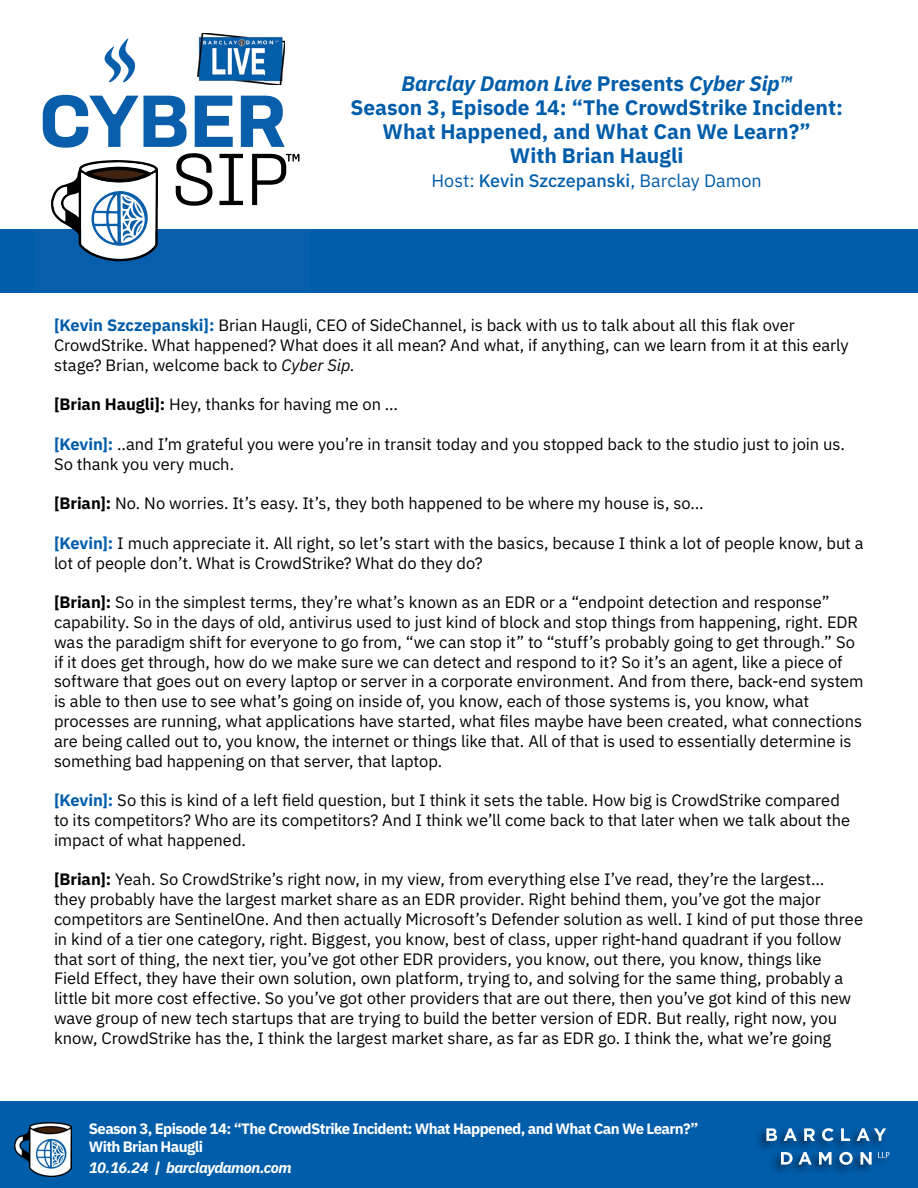
<style>
.page{position:relative;width:918px;height:1188px;background:#fff}
.page>*{position:absolute;margin:0;border:0;box-sizing:border-box;transform-origin:0 0}
.t1{font:700 21px/24px "IBM Plex Sans";color:#005daa;text-align:center}
.t2{font:18px "IBM Plex Sans";color:#005daa}
.t3{font:16.5px/19.8px "IBM Plex Sans";letter-spacing:-.005em;color:#000}
.t4{font:700 15px/18px "IBM Plex Sans";letter-spacing:-.04em;color:#fff}
.t5{font:italic 700 15px "IBM Plex Sans";letter-spacing:-.03em;color:#fff}
.s1{font-style:italic}
.s2{font-weight:500}
.s3{font-weight:700;color:#005daa}
.s4{font-weight:700}
</style>
<div class="page">
<div style="left:0;top:230px;width:918px;height:63px;background:#005daa"></div>
<div style="left:35px;top:230px;width:274px;height:59px;background:#085eaa"></div>
<svg style="left:104px;top:38px;width:32px;height:45px"></svg>
<img style="left:197px;top:34px;width:88px;height:51px">
<svg style="left:43px;top:95px;width:256px;height:167px"></svg>
<div style="left:0;top:1102px;width:918px;height:86px;background:#005daa"></div>
<img style="left:15px;top:1123px;width:56px;height:53px">
<div style="left:754px;top:1125px;width:138px;height:52px;background:#000;opacity:.55"></div>
<svg style="left:878px;top:1152px;width:11px;height:6px"></svg>
<svg style="left:766px;top:1128px;width:11px;height:13px"></svg>
<svg style="left:784px;top:1128px;width:13px;height:13px"></svg>
<svg style="left:804px;top:1128px;width:11px;height:13px"></svg>
<svg style="left:822px;top:1128px;width:12px;height:13px"></svg>
<svg style="left:841px;top:1128px;width:9px;height:13px"></svg>
<svg style="left:857px;top:1128px;width:29px;height:13px"></svg>
<svg style="left:781px;top:1152px;width:31px;height:13px"></svg>
<svg style="left:819px;top:1152px;width:13px;height:13px"></svg>
<svg style="left:839px;top:1152px;width:14px;height:13px"></svg>
<svg style="left:860px;top:1152px;width:12px;height:13px"></svg>
<p class="t1" style="left:350px;top:69px;width:494px"><span class="s1">Barclay Damon Live</span> Presents <span class="s1">Cyber Sip™<br></span>Season 3, Episode 14: “The CrowdStrike Incident:<br>What Happened, and What Can We Learn?”<br>With Brian Haugli</p>
<p class="t2" style="left:432px;top:167px;width:332px">Host: <span class="s2">Kevin Szczepanski</span>, Barclay Damon</p>
<p class="t3" style="left:54px;top:314px;width:796px"><span class="s3">[Kevin Szczepanski]:</span> Brian Haugli, CEO of SideChannel, is back with us to talk about all this flak over<br>CrowdStrike. What happened? What does it all mean? And what, if anything, can we learn from it at this early stage? Brian, welcome back to <span class="s1">Cyber Sip</span>.</p>
<p class="t3" style="left:54px;top:393px;width:346px"><span class="s4">[Brian Haugli]:</span> Hey, thanks for having me on …</p>
<p class="t3" style="left:54px;top:433px;width:792px"><span class="s3">[Kevin]:</span> ..and I’m grateful you were you’re in transit today and you stopped back to the studio just to join us.<br>So thank you very much.</p>
<p class="t3" style="left:54px;top:492px;width:651px"><span class="s4">[Brian]:</span> No. No worries. It’s easy. It’s, they both happened to be where my house is, so…</p>
<p class="t3" style="left:54px;top:532px;width:811px"><span class="s3">[Kevin]:</span> I much appreciate it. All right, so let’s start with the basics, because I think a lot of people know, but a lot of people don’t. What is CrowdStrike? What do they do?</p>
<p class="t3" style="left:54px;top:591px;width:811px"><span class="s4">[Brian]:</span> So in the simplest terms, they’re what’s known as an EDR or a “endpoint detection and response” capability. So in the days of old, antivirus used to just kind of block and stop things from happening, right. EDR was the paradigm shift for everyone to go from, “we can stop it” to “stuff’s probably going to get through.” So if it does get through, how do we make sure we can detect and respond to it? So it’s an agent, like a piece of software that goes out on every laptop or server in a corporate environment. And from there, back-end system is able to then use to see what’s going on inside of, you know, each of those systems is, you know, what processes are running, what applications have started, what files maybe have been created, what connections are being called out to, you know, the internet or things like that. All of that is used to essentially determine is something bad happening on that server, that laptop.</p>
<p class="t3" style="left:54px;top:789px;width:798px"><span class="s3">[Kevin]:</span> So this is kind of a left field question, but I think it sets the table. How big is CrowdStrike compared to its competitors? Who are its competitors? And I think we’ll come back to that later when we talk about the impact of what happened.</p>
<p class="t3" style="left:54px;top:868px;width:811px"><span class="s4">[Brian]:</span> Yeah. So CrowdStrike’s right now, in my view, from everything else I’ve read, they’re the largest…<br>they probably have the largest market share as an EDR provider. Right behind them, you’ve got the major competitors are SentinelOne. And then actually Microsoft’s Defender solution as well. I kind of put those three in kind of a tier one category, right. Biggest, you know, best of class, upper right-hand quadrant if you follow that sort of thing, the next tier, you’ve got other EDR providers, you know, out there, you know, things like<br>Field Effect, they have their own solution, own platform, trying to, and solving for the same thing, probably a little bit more cost effective. So you’ve got other providers that are out there, then you’ve got kind of this new wave group of new tech startups that are trying to build the better version of EDR. But really, right now, you know, CrowdStrike has the, I think the largest market share, as far as EDR go. I think the, what we’re going</p>
<p class="t4" style="left:89px;top:1118px;width:611px">Season 3, Episode 14: “The CrowdStrike Incident: What Happened, and What Can We Learn?”<br>With Brian Haugli</p>
<p class="t5" style="left:89px;top:1156px;width:204px">10.16.24 | barclaydamon.com</p>
</div>
